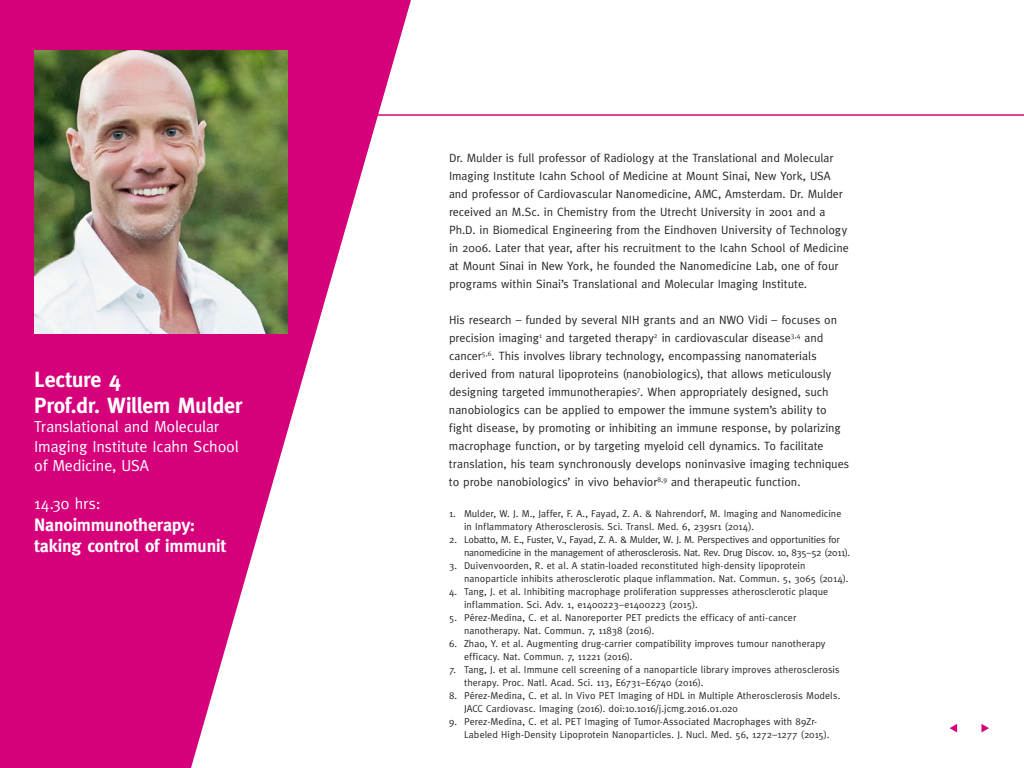
<style>
.page{position:relative;width:1024px;height:768px;background:#fff}
.page>*{position:absolute;margin:0;border:0;box-sizing:border-box;transform-origin:0 0}
.t1{font:700 22px/26.4px "Meta";letter-spacing:-.01em;color:#fff}
.t2{font:700 18px/21.6px "Meta";letter-spacing:-.01em;color:#fff}
.t3{font:16px/19.2px "Meta";letter-spacing:-.01em;color:#fff}
.t4{font:12px/18px "Meta";color:#262626}
.t5{font:10px/13px "Meta";letter-spacing:.005em;color:#262626}
.t6{font:10px/13px "Meta";letter-spacing:-.02em;color:#262626}
</style>
<div class="page">
<hr style="left:0;top:114px;width:1024px;height:2px;background:#d6007b">
<svg style="left:0;top:0;width:411px;height:768px;fill:#d6007b"></svg>
<img style="left:34px;top:50px;width:254px;height:284px">
<svg style="left:982px;top:724px;width:7px;height:8px"></svg>
<svg style="left:950px;top:724px;width:7px;height:8px"></svg>
<h1 class="t1" style="left:34px;top:366px;width:210px">Lecture 4<br>Prof.dr. Willem Mulder</h1>
<h3 class="t3" style="left:34px;top:417px;width:206px">Translational and Molecular<br>Imaging Institute Icahn School of Medicine, USA</h3>
<h3 class="t3" style="left:34px;top:494px;width:68px">14.30 hrs:</h3>
<h2 class="t2" style="left:34px;top:514px;width:193px">Nanoimmunotherapy: taking control of immunit</h2>
<p class="t4" style="left:449px;top:148px;width:401px">Dr. Mulder is full professor of Radiology at the Translational and Molecular Imaging Institute Icahn School of Medicine at Mount Sinai, New York, USA and professor of Cardiovascular Nanomedicine, AMC, Amsterdam. Dr. Mulder received an M.Sc. in Chemistry from the Utrecht University in 2001 and a Ph.D. in Biomedical Engineering from the Eindhoven University of Technology in 2006. Later that year, after his recruitment to the Icahn School of Medicine at Mount Sinai in New York, he founded the Nanomedicine Lab, one of four programs within Sinai’s Translational and Molecular Imaging Institute.</p>
<p class="t4" style="left:449px;top:310px;width:402px">His research – funded by several NIH grants and an NWO Vidi – focuses on precision imaging<sup>1</sup> and targeted therapy<sup>2</sup> in cardiovascular disease<sup>3,4</sup> and cancer<sup>5,6</sup>. This involves library technology, encompassing nanomaterials derived from natural lipoproteins (nanobiologics), that allows meticulously designing targeted immunotherapies<sup>7</sup>. When appropriately designed, such nanobiologics can be applied to empower the immune system’s ability to fight disease, by promoting or inhibiting an immune response, by polarizing macrophage function, or by targeting myeloid cell dynamics. To facilitate translation, his team synchronously develops noninvasive imaging techniques to probe nanobiologics’ in vivo behavior<sup>8,9</sup> and therapeutic function.</p>
<p class="t5" style="left:464px;top:506px;width:379px;text-indent:-15px">1. Mulder, W. J. M., Jaffer, F. A., Fayad, Z. A. &amp; Nahrendorf, M. Imaging and Nanomedicine in Inflammatory Atherosclerosis. Sci. Transl. Med. 6, 239sr1 (2014).</p>
<p class="t6" style="left:464px;top:532px;width:388px;text-indent:-15px">2. Lobatto, M. E., Fuster, V., Fayad, Z. A. &amp; Mulder, W. J. M. Perspectives and opportunities for nanomedicine in the management of atherosclerosis. Nat. Rev. Drug Discov. 10, 835–52 (2011).</p>
<p class="t5" style="left:464px;top:558px;width:386px;text-indent:-15px">3. Duivenvoorden, R. et al. A statin-loaded reconstituted high-density lipoprotein nanoparticle inhibits atherosclerotic plaque inflammation. Nat. Commun. 5, 3065 (2014).</p>
<p class="t5" style="left:464px;top:584px;width:366px;text-indent:-15px">4. Tang, J. et al. Inhibiting macrophage proliferation suppresses atherosclerotic plaque inflammation. Sci. Adv. 1, e1400223–e1400223 (2015).</p>
<p class="t5" style="left:464px;top:610px;width:334px;text-indent:-15px">5. Pérez-Medina, C. et al. Nanoreporter PET predicts the efficacy of anti-cancer nanotherapy. Nat. Commun. 7, 11838 (2016).</p>
<p class="t5" style="left:464px;top:636px;width:363px;text-indent:-15px">6. Zhao, Y. et al. Augmenting drug-carrier compatibility improves tumour nanotherapy efficacy. Nat. Commun. 7, 11221 (2016).</p>
<p class="t5" style="left:464px;top:662px;width:377px;text-indent:-15px">7. Tang, J. et al. Immune cell screening of a nanoparticle library improves atherosclerosis therapy. Proc. Natl. Acad. Sci. 113, E6731–E6740 (2016).</p>
<p class="t5" style="left:464px;top:688px;width:378px;text-indent:-15px">8. Pérez-Medina, C. et al. In Vivo PET Imaging of HDL in Multiple Atherosclerosis Models.<br>JACC Cardiovasc. Imaging (2016). doi:10.1016/j.jcmg.2016.01.020</p>
<p class="t5" style="left:464px;top:714px;width:367px;text-indent:-15px">9. Perez-Medina, C. et al. PET Imaging of Tumor-Associated Macrophages with 89Zr-<br>Labeled High-Density Lipoprotein Nanoparticles. J. Nucl. Med. 56, 1272–1277 (2015).</p>
</div>
